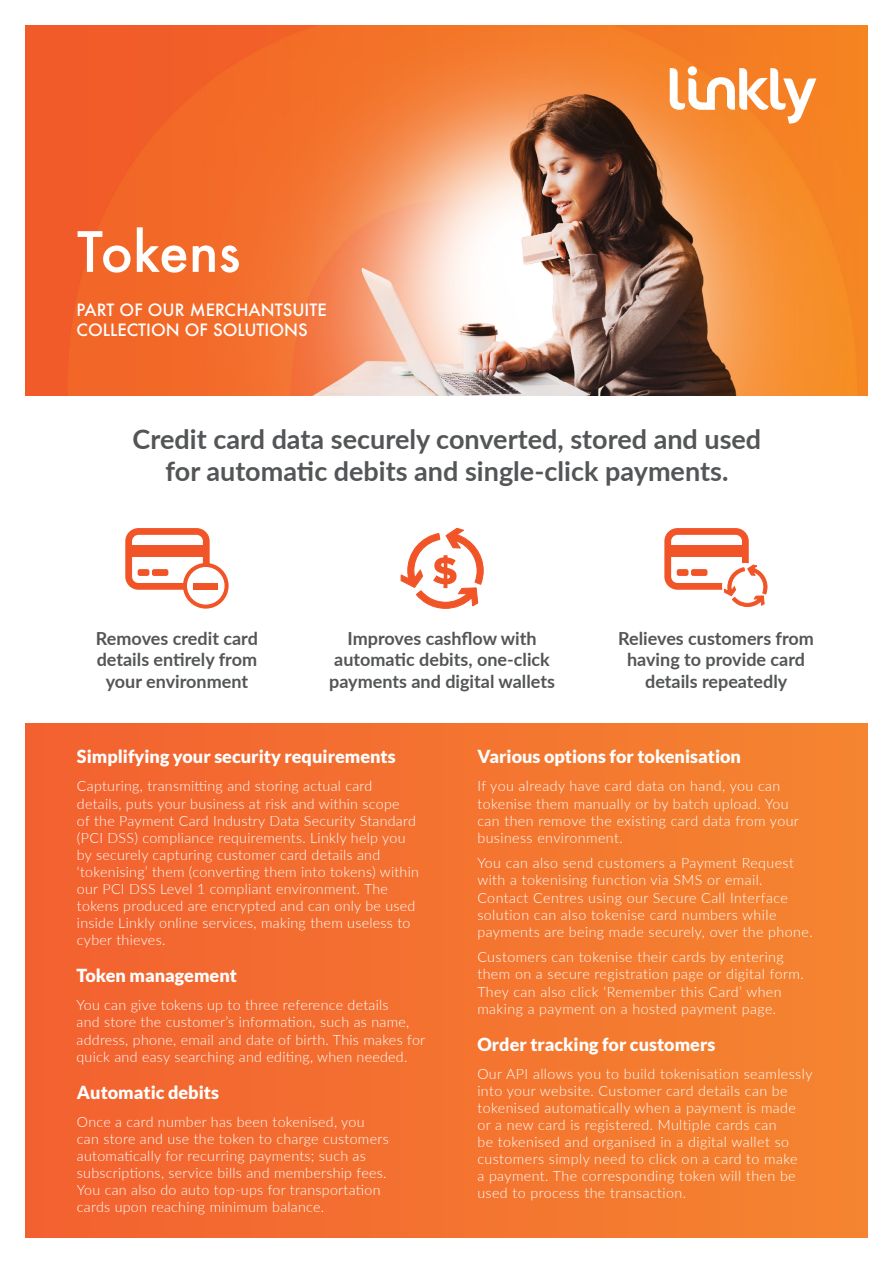
<style>
.page{position:relative;width:893px;height:1263px;background:#fff}
.page>*{position:absolute;margin:0;border:0;box-sizing:border-box;transform-origin:0 0}
.t1{font:500 54px "Futura";color:#fff}
.t2{font:700 27px/32.4px "Lato";color:#545557;text-align:center}
.t3{font:700 18px/21.6px "Lato";color:#545557;text-align:center}
.t4{font:900 18px "Lato";color:#fff}
.t5{font:500 16.5px/19.8px "Futura";color:#fff}
.t6{font:300 14.25px/17.1px "Lato";letter-spacing:.02em;color:#fff}
</style>
<div class="page">
<img style="left:26px;top:26px;width:841px;height:369px">
<div style="left:26px;top:724px;width:841px;height:513px;background:linear-gradient(to right,#f36130,#f58530)"></div>
<svg style="left:125px;top:528px;width:85px;height:62px"></svg>
<div style="left:131px;top:545px;width:74px;height:11px;background:#f15426"></div>
<div style="left:152px;top:569px;width:16px;height:7px;background:#f15426;border-radius:2px"></div>
<div style="left:138px;top:569px;width:11px;height:7px;background:#f15426;border-radius:2px"></div>
<svg style="left:185px;top:565px;width:42px;height:42px"></svg>
<div style="left:183px;top:563px;width:46px;height:46px;border:4px solid #f15426;border-radius:50%"></div>
<div style="left:193px;top:583px;width:25px;height:7px;background:#f15426"></div>
<svg style="left:401px;top:528px;width:83px;height:81px"></svg>
<svg style="left:664px;top:528px;width:104px;height:79px"></svg>
<svg style="left:670px;top:66px;width:146px;height:58px"></svg>
<p class="t1" style="left:77px;top:215px;width:165px">Tokens</p>
<p class="t5" style="left:77px;top:300px;width:252px">PART OF OUR MERCHANTSUITE<br>COLLECTION OF SOLUTIONS</p>
<p class="t2" style="left:133px;top:421px;width:630px">Credit card data securely converted, stored and used for automatic debits and single-click payments.</p>
<p class="t3" style="left:329px;top:626px;width:227px">Improves cashflow with automatic debits, one-click payments and digital wallets</p>
<p class="t3" style="left:96px;top:626px;width:163px">Removes credit card details entirely from your environment</p>
<p class="t3" style="left:618px;top:626px;width:197px">Relieves customers from having to provide card details repeatedly</p>
<p class="t4" style="left:77px;top:746px;width:320px">Simplifying your security requirements</p>
<p class="t6" style="left:77px;top:777px;width:344px">Capturing, transmitting and storing actual card details, puts your business at risk and within scope<br>of the Payment Card Industry Data Security Standard (PCI DSS) compliance requirements. Linkly help you by securely capturing customer card details and ‘tokenising’ them (converting them into tokens) within our PCI DSS Level 1 compliant environment. The tokens produced are encrypted and can only be used inside Linkly online services, making them useless to cyber thieves.</p>
<p class="t4" style="left:77px;top:965px;width:162px">Token management</p>
<p class="t6" style="left:77px;top:996px;width:350px">You can give tokens up to three reference details<br>and store the customer’s information, such as name, address, phone, email and date of birth. This makes for quick and easy searching and editing, when needed.</p>
<p class="t4" style="left:77px;top:1081px;width:144px">Automatic debits</p>
<p class="t6" style="left:77px;top:1112px;width:313px">Once a card number has been tokenised, you can store and use the token to charge customers automatically for recurring payments; such as subscriptions, service bills and membership fees.<br>You can also do auto top-ups for transportation</p>
<p class="t6" style="left:77px;top:1198px;width:249px">cards upon reaching minimum balance.</p>
<p class="t4" style="left:477px;top:746px;width:265px">Various options for tokenisation</p>
<p class="t6" style="left:477px;top:777px;width:323px">If you already have card data on hand, you can tokenise them manually or by batch upload. You can then remove the existing card data from your business environment.</p>
<p class="t6" style="left:477px;top:854px;width:337px">You can also send customers a Payment Request with a tokenising function via SMS or email.<br>Contact Centres using our Secure Call Interface solution can also tokenise card numbers while payments are being made securely, over the phone.</p>
<p class="t6" style="left:477px;top:948px;width:328px">Customers can tokenise their cards by entering them on a secure registration page or digital form.<br>They can also click ‘Remember this Card’ when making a payment on a hosted payment page.</p>
<p class="t4" style="left:477px;top:1033px;width:239px">Order tracking for customers</p>
<p class="t6" style="left:477px;top:1064px;width:337px">Our API allows you to build tokenisation seamlessly into your website. Customer card details can be tokenised automatically when a payment is made or a new card is registered. Multiple cards can<br>be tokenised and organised in a digital wallet so customers simply need to click on a card to make<br>a payment. The corresponding token will then be used to process the transaction.</p>
</div>
